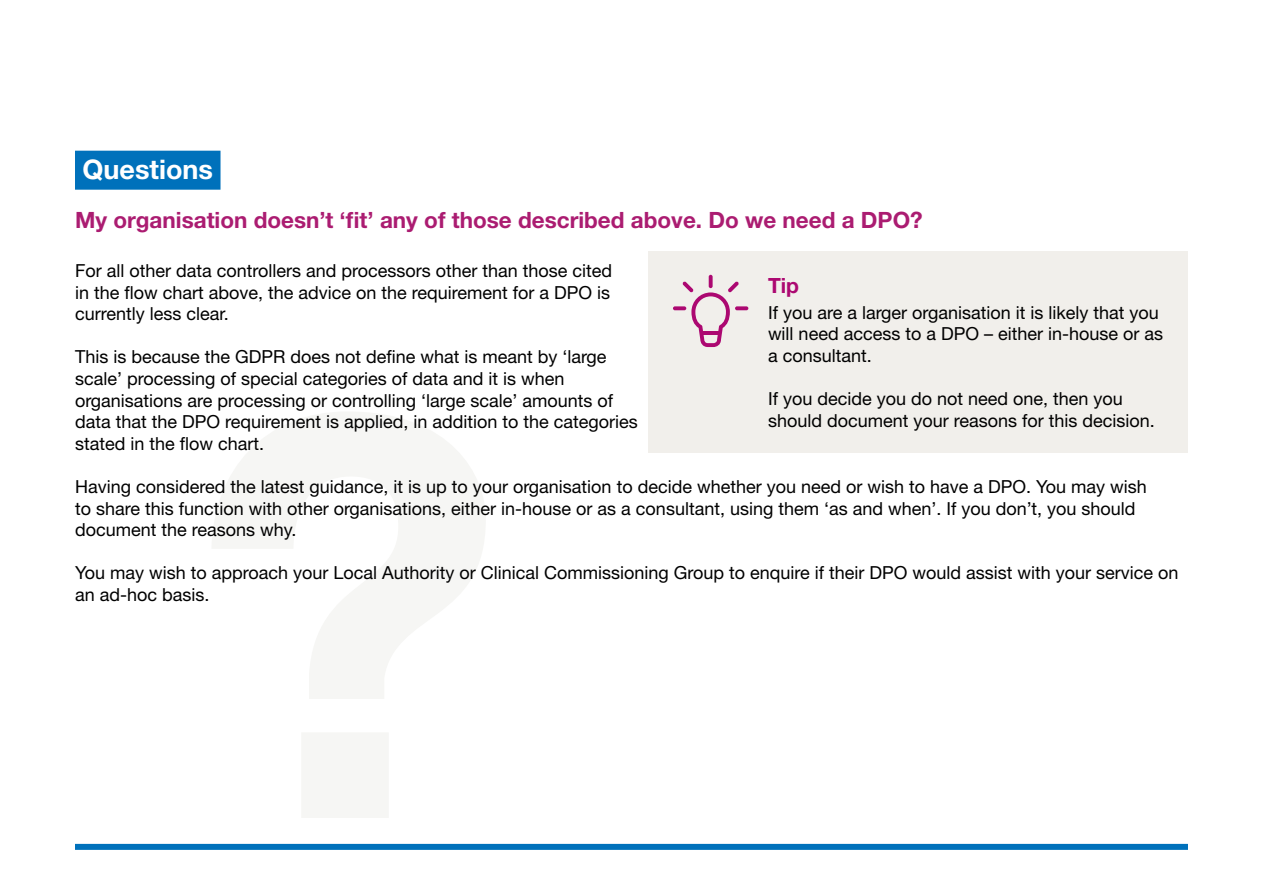
<style>
.page{position:relative;width:1263px;height:893px;background:#fff}
.page>*{position:absolute;margin:0;border:0;box-sizing:border-box;transform-origin:0 0}
.t1{font:700 27px "Helvetica Neue LT Std";color:#fff}
.t2{font:700 22.5px "Helvetica Neue LT Std";color:#ab1c71}
.t3{font:700 21px "Helvetica Neue LT Std";color:#ac0871}
.t4{font:18px/21.6px "Helvetica Neue LT Std";color:#000}
</style>
<div class="page">
<svg style="left:212px;top:412px;width:273px;height:406px"></svg>
<div style="left:75px;top:151px;width:145px;height:39px;background:#0071bb"></div>
<div style="left:648px;top:252px;width:540px;height:201px;background:#f1efeb"></div>
<svg style="left:709px;top:275px;width:4px;height:13px"></svg>
<svg style="left:673px;top:306px;width:13px;height:4px"></svg>
<svg style="left:735px;top:306px;width:13px;height:4px"></svg>
<svg style="left:682px;top:281px;width:57px;height:66px"></svg>
<div style="left:75px;top:844px;width:1113px;height:6px;background:#0071bb"></div>
<h1 class="t1" style="left:83px;top:153px;width:132px">Questions</h1>
<p class="t2" style="left:75px;top:206px;width:849px">My organisation doesn’t ‘fit’ any of those described above. Do we need a DPO?</p>
<p class="t4" style="left:75px;top:260px;width:539px;text-align:justify">For all other data controllers and processors other than those cited in the flow chart above, the advice on the requirement for a DPO is currently less clear.</p>
<p class="t4" style="left:75px;top:346px;width:564px">This is because the GDPR does not define what is meant by ‘large scale’ processing of special categories of data and it is when organisations are processing or controlling ‘large scale’ amounts of data that the DPO requirement is applied, in addition to the categories stated in the flow chart.</p>
<p class="t4" style="left:75px;top:476px;width:1073px">Having considered the latest guidance, it is up to your organisation to decide whether you need or wish to have a DPO. You may wish to share this function with other organisations, either in-house or as a consultant, using them ‘as and when’. If you don’t, you should document the reasons why.</p>
<p class="t4" style="left:75px;top:562px;width:1105px">You may wish to approach your Local Authority or Clinical Commissioning Group to enquire if their DPO would assist with your service on an ad-hoc basis.</p>
<p class="t3" style="left:768px;top:272px;width:33px">Tip</p>
<p class="t4" style="left:768px;top:301px;width:397px">If you are a larger organisation it is likely that you will need access to a DPO – either in-house or as a consultant.</p>
<p class="t4" style="left:768px;top:388px;width:388px">If you decide you do not need one, then you should document your reasons for this decision.</p>
</div>
